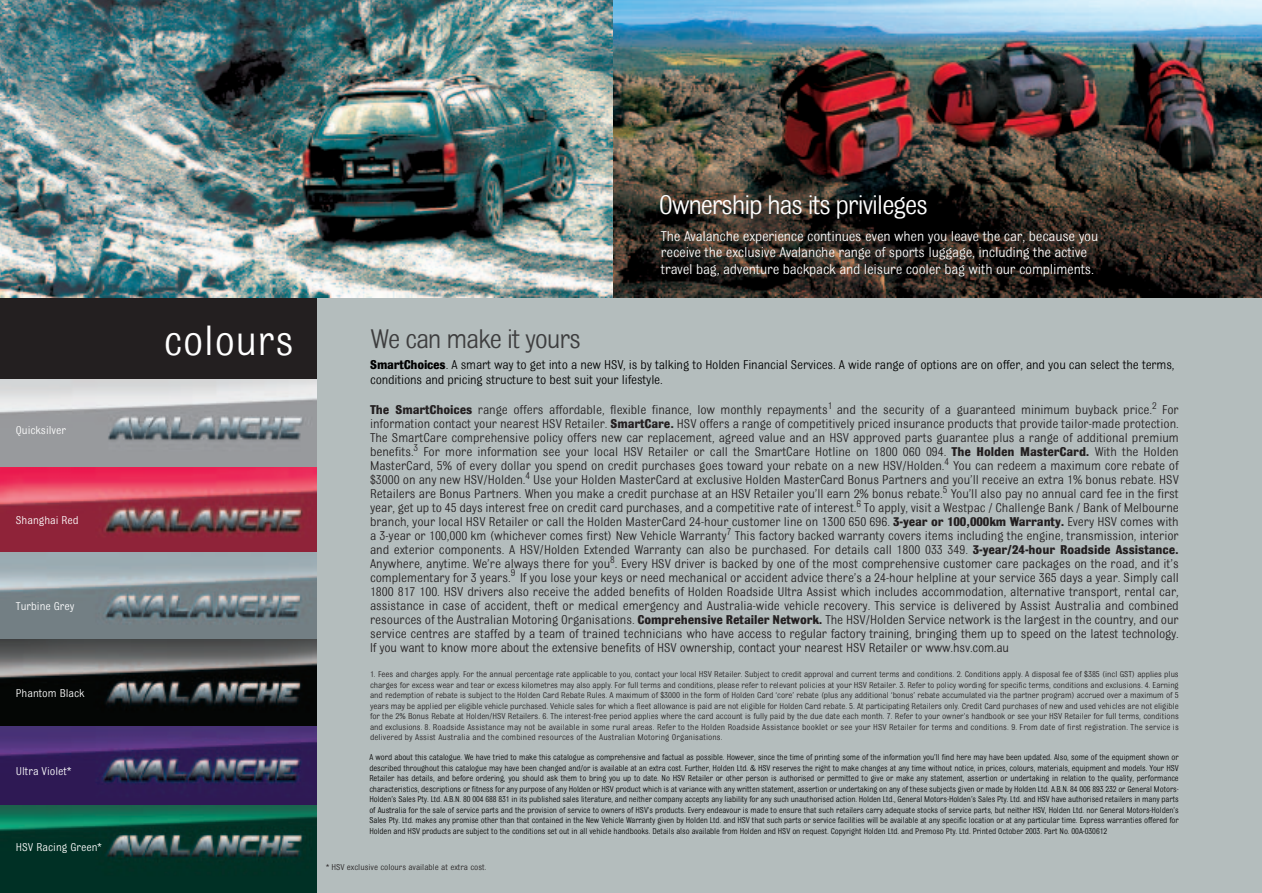
<style>
.page{position:relative;width:1262px;height:893px;background:#fff}
.page>*{position:absolute;margin:0;border:0;box-sizing:border-box;transform-origin:0 0}
.t1{font:44.85px "Bulldog";letter-spacing:.005em;color:#fff}
.t2{font:28.5px "Bulldog";letter-spacing:-.055em;color:#fff}
.t3{font:28.5px "Bulldog";letter-spacing:-.045em;color:#3e3e3f}
.t4{font:15px/16.5px "Bulldog";letter-spacing:-.015em;color:#fff}
.t5{font:13.5px/14px "Bulldog";letter-spacing:-.015em;color:#231f20;text-align:justify}
.t6{font:13.5px/15.1px "Bulldog";letter-spacing:-.015em;color:#000}
.t7{font:12px "Bulldog";color:#fff}
.t8{font:9px/10.5px "Bulldog";letter-spacing:-.01em;color:#000;text-align:justify;scale:.95 1}
.t9{font:9px/10.5px "Bulldog";letter-spacing:.01em;color:#231f20;text-align:justify}
.s1{font-weight:700}
</style>
<div class="page">
<div style="left:0;top:0;width:1261px;height:892px;background:#b4bdbd"></div>
<img style="left:612px;top:0;width:649px;height:297px">
<div style="left:0;top:0;width:316px;height:382px;background:#231f20"></div>
<img style="left:0;top:0;width:612px;height:297px">
<img style="left:0;top:466px;width:316px;height:87px">
<img style="left:0;top:804px;width:316px;height:88px">
<svg style="left:0;top:553px;width:316px;height:86px;background:#849298"></svg>
<svg style="left:0;top:725px;width:316px;height:79px;background:#3b2a62"></svg>
<svg style="left:0;top:639px;width:316px;height:86px;background:#373939"></svg>
<svg style="left:0;top:380px;width:316px;height:86px;background:#aaadb0"></svg>
<p class="t7" style="left:16px;top:425px;width:52px">Quicksilver</p>
<p class="t7" style="left:16px;top:515px;width:64px">Shanghai Red</p>
<p class="t7" style="left:16px;top:601px;width:60px">Turbine Grey</p>
<p class="t7" style="left:16px;top:688px;width:70px">Phantom Black</p>
<p class="t7" style="left:16px;top:767px;width:57px">Ultra Violet*</p>
<p class="t7" style="left:16px;top:842px;width:87px">HSV Racing Green*</p>
<h1 class="t1" style="left:164px;top:324px;width:132px">colours</h1>
<h2 class="t2" style="left:659px;top:194px;width:271px">Ownership has its privileges</h2>
<p class="t4" style="left:661px;top:229px;width:439px">The Avalanche experience continues even when you leave the car, because you receive the exclusive Avalanche range of sports luggage, including the active travel bag, adventure backpack and leisure cooler bag with our compliments.</p>
<h2 class="t3" style="left:370px;top:328px;width:212px">We can make it yours</h2>
<p class="t6" style="left:370px;top:358px;width:806px"><span class="s1">SmartChoices</span>. A smart way to get into a new HSV, is by talking to Holden Financial Services. A wide range of options are on offer, and you can select the terms, conditions and pricing structure to best suit your lifestyle.</p>
<p class="t5" style="left:370px;top:404px;width:810px"><span class="s1">The SmartChoices</span> range offers affordable, flexible finance, low monthly repayments<sup>1</sup> and the security of a guaranteed minimum buyback price.<sup>2</sup> For information contact your nearest HSV Retailer. <span class="s1">SmartCare.</span> HSV offers a range of competitively priced insurance products that provide tailor-made protection.<br>The SmartCare comprehensive policy offers new car replacement, agreed value and an HSV approved parts guarantee plus a range of additional premium benefits.<sup>3</sup> For more information see your local HSV Retailer or call the SmartCare Hotline on 1800 060 094. <span class="s1">The Holden MasterCard.</span> With the Holden MasterCard, 5% of every dollar you spend on credit purchases goes toward your rebate on a new HSV/Holden.<sup>4</sup> You can redeem a maximum core rebate of $3000 on any new HSV/Holden.<sup>4</sup> Use your Holden MasterCard at exclusive Holden MasterCard Bonus Partners and you’ll receive an extra 1% bonus rebate. HSV Retailers are Bonus Partners. When you make a credit purchase at an HSV Retailer you’ll earn 2% bonus rebate.<sup>5</sup> You’ll also pay no annual card fee in the first year, get up to 45 days interest free on credit card purchases, and a competitive rate of interest.<sup>6</sup> To apply, visit a Westpac / Challenge Bank / Bank of Melbourne branch, your local HSV Retailer or call the Holden MasterCard 24-hour customer line on 1300 650 696. <span class="s1">3-year or 100,000km Warranty.</span> Every HSV comes with a 3-year or 100,000 km (whichever comes first) New Vehicle Warranty<sup>7</sup> This factory backed warranty covers items including the engine, transmission, interior and exterior components. A HSV/Holden Extended Warranty can also be purchased. For details call 1800 033 349. <span class="s1">3-year/24-hour Roadside Assistance.<br></span>Anywhere, anytime. We’re always there for you<sup>8</sup>. Every HSV driver is backed by one of the most comprehensive customer care packages on the road, and it’s complementary for 3 years.<sup>9</sup> If you lose your keys or need mechanical or accident advice there’s a 24-hour helpline at your service 365 days a year. Simply call 1800 817 100. HSV drivers also receive the added benefits of Holden Roadside Ultra Assist which includes accommodation, alternative transport, rental car, assistance in case of accident, theft or medical emergency and Australia-wide vehicle recovery. This service is delivered by Assist Australia and combined resources of the Australian Motoring Organisations. <span class="s1">Comprehensive Retailer Network.</span> The HSV/Holden Service network is the largest in the country, and our service centres are staffed by a team of trained technicians who have access to regular factory training, bringing them up to speed on the latest technology.<br>If you want to know more about the extensive benefits of HSV ownership, contact your nearest HSV Retailer or www.hsv.com.au</p>
<p class="t9" style="left:370px;top:669px;width:810px">1. Fees and charges apply. For the annual percentage rate applicable to you, contact your local HSV Retailer. Subject to credit approval and current terms and conditions. 2. Conditions apply. A disposal fee of $385 (incl GST) applies plus charges for excess wear and tear or excess kilometres may also apply. For full terms and conditions, please refer to relevant policies at your HSV Retailer. 3. Refer to policy wording for specific terms, conditions and exclusions. 4. Earning and redemption of rebate is subject to the Holden Card Rebate Rules. A maximum of $3000 in the form of Holden Card ‘core’ rebate (plus any additional ‘bonus’ rebate accumulated via the partner program) accrued over a maximum of 5 years may be applied per eligible vehicle purchased. Vehicle sales for which a fleet allowance is paid are not eligible for Holden Card rebate. 5. At participating Retailers only. Credit Card purchases of new and used vehicles are not eligible for the 2% Bonus Rebate at Holden/HSV Retailers. 6. The interest-free period applies where the card account is fully paid by the due date each month. 7. Refer to your owner’s handbook or see your HSV Retailer for full terms, conditions and exclusions. 8. Roadside Assistance may not be available in some rural areas. Refer to the Holden Roadside Assistance booklet or see your HSV Retailer for terms and conditions. 9. From date of first registration. The service is delivered by Assist Australia and the combined resources of the Australian Motoring Organisations.</p>
<p class="t8" style="left:369px;top:753px;width:853px">A word about this catalogue. We have tried to make this catalogue as comprehensive and factual as possible. However, since the time of printing some of the information you’ll find here may have been updated. Also, some of the equipment shown or described throughout this catalogue may have been changed and/or is available at an extra cost. Further, Holden Ltd. &amp; HSV reserves the right to make changes at any time without notice, in prices, colours, materials, equipment and models. Your HSV Retailer has details, and before ordering, you should ask them to bring you up to date. No HSV Retailer or other person is authorised or permitted to give or make any statement, assertion or undertaking in relation to the quality, performance characteristics, descriptions or fitness for any purpose of any Holden or HSV product which is at variance with any written statement, assertion or undertaking on any of these subjects given or made by Holden Ltd. A.B.N. 84 006 893 232 or General Motors-Holden’s Sales Pty. Ltd. A.B.N. 80 004 688 831 in its published sales literature, and neither company accepts any liability for any such unauthorised action. Holden Ltd., General Motors-Holden’s Sales Pty. Ltd. and HSV have authorised retailers in many parts of Australia for the sale of service parts and the provision of service to owners of HSV’s products. Every endeavour is made to ensure that such retailers carry adequate stocks of service parts, but neither HSV, Holden Ltd. nor General Motors-Holden’s Sales Pty. Ltd. makes any promise other than that contained in the New Vehicle Warranty given by Holden Ltd. and HSV that such parts or service facilities will be available at any specific location or at any particular time. Express warranties offered for Holden and HSV products are subject to the conditions set out in all vehicle handbooks. Details also available from Holden and HSV on request. Copyright Holden Ltd. and Premoso Pty. Ltd. Printed October 2003. Part No. 00A-030612</p>
<p class="t9" style="left:326px;top:862px;width:162px">* HSV exclusive colours available at extra cost.</p>
</div>
